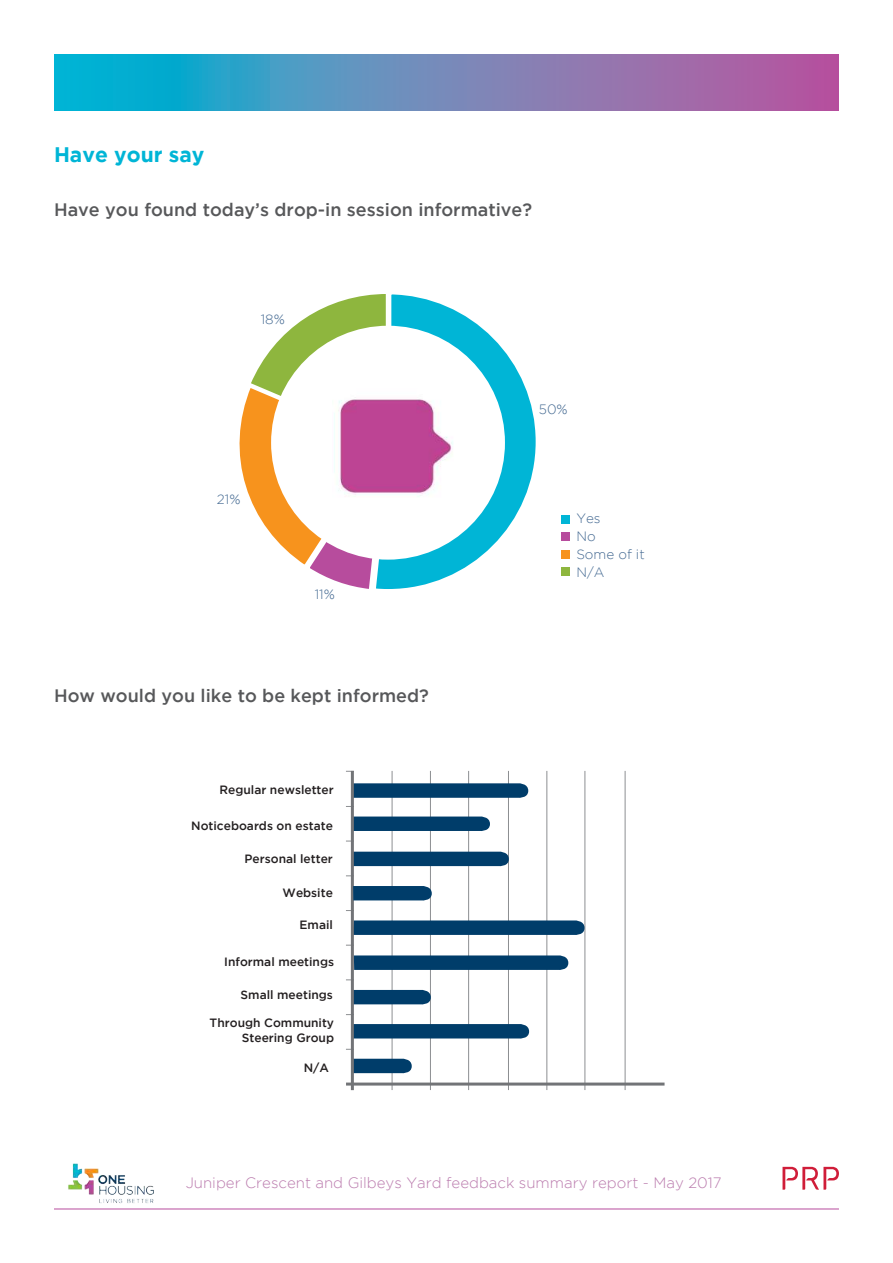
<style>
.page{position:relative;width:893px;height:1263px;background:#fff}
.page>*{position:absolute;margin:0;border:0;box-sizing:border-box;transform-origin:0 0}
.t1{font:700 21px "Gotham";color:#00b5d6}
.t2{font:500 18px "Gotham";color:#57585a}
.t3{font:300 15px "Gotham";color:#bb7cae}
.t4{font:300 13.5px/18px "Gotham";color:#466b93}
.t5{font:500 12px/14.4px "Gotham";color:#231f20;text-align:right}
</style>
<div class="page">
<hr style="left:54px;top:1208px;width:785px;height:1px;background:#b74c9d">
<img style="left:54px;top:1164px;width:114px;height:45px">
<svg style="left:782px;top:1167px;width:57px;height:23px"></svg>
<svg style="left:54px;top:54px;width:785px;height:57px;background:#6687b9"></svg>
<svg style="left:239px;top:294px;width:132px;height:295px"></svg>
<svg style="left:371px;top:294px;width:165px;height:295px"></svg>
<div style="left:562px;top:515px;width:8px;height:8px;background:#00b5d6"></div>
<div style="left:562px;top:532px;width:8px;height:9px;background:#b74c9d"></div>
<div style="left:562px;top:550px;width:8px;height:8px;background:#f7931d"></div>
<div style="left:562px;top:567px;width:8px;height:8px;background:#8eb63e"></div>
<hr style="left:392px;top:771px;width:1px;height:319px;background:#8d8f92">
<hr style="left:430px;top:771px;width:1px;height:319px;background:#8d8f92">
<hr style="left:468px;top:771px;width:1px;height:319px;background:#8d8f92">
<hr style="left:508px;top:771px;width:1px;height:319px;background:#8d8f92">
<hr style="left:546px;top:771px;width:1px;height:319px;background:#8d8f92">
<hr style="left:584px;top:771px;width:1px;height:319px;background:#8d8f92">
<hr style="left:625px;top:771px;width:1px;height:319px;background:#8d8f92">
<hr style="left:346px;top:1082px;width:318px;height:3px;background:#727477">
<svg style="left:354px;top:920px;width:230px;height:15px;background:#0a4570"></svg>
<svg style="left:354px;top:1059px;width:58px;height:14px"></svg>
<svg style="left:354px;top:1024px;width:175px;height:15px;background:#0b4570"></svg>
<svg style="left:354px;top:990px;width:77px;height:15px"></svg>
<div style="left:354px;top:852px;width:155px;height:14px;background:#003d6a"></div>
<svg style="left:354px;top:816px;width:136px;height:15px;background:#0c4671"></svg>
<svg style="left:354px;top:783px;width:174px;height:15px;background:#0b4570"></svg>
<hr style="left:351px;top:771px;width:3px;height:319px;background:#727477">
<svg style="left:354px;top:955px;width:214px;height:15px;background:#0b4570"></svg>
<svg style="left:353px;top:886px;width:79px;height:15px"></svg>
<div style="left:271px;top:326px;width:234px;height:234px;background:#fff;border-radius:50%"></div>
<img style="left:334px;top:399px;width:119px;height:98px">
<h1 class="t1" style="left:54px;top:142px;width:152px">Have your say</h1>
<h2 class="t2" style="left:54px;top:199px;width:480px">Have you found today’s drop-in session informative?</h2>
<p class="t4" style="left:261px;top:310px;width:26px">18%</p>
<p class="t4" style="left:217px;top:490px;width:25px">21%</p>
<p class="t4" style="left:315px;top:585px;width:22px">11%</p>
<h2 class="t2" style="left:54px;top:685px;width:376px">How would you like to be kept informed?</h2>
<p class="t5" style="left:220px;top:782px;width:116px">Regular newsletter</p>
<p class="t5" style="left:191px;top:818px;width:143px">Noticeboards on estate</p>
<p class="t5" style="left:245px;top:851px;width:90px">Personal letter</p>
<p class="t5" style="left:283px;top:885px;width:52px">Website</p>
<p class="t5" style="left:300px;top:917px;width:35px">Email</p>
<p class="t5" style="left:224px;top:955px;width:111px">Informal meetings</p>
<p class="t5" style="left:241px;top:987px;width:94px">Small meetings</p>
<p class="t5" style="left:210px;top:1015px;width:126px">Through Community<br>Steering Group</p>
<p class="t5" style="left:304px;top:1060px;width:27px">N/A</p>
<p class="t4" style="left:539px;top:400px;width:30px">50%</p>
<p class="t4" style="left:576px;top:509px;width:70px">Yes<br>No<br>Some of it<br>N/A</p>
<p class="t3" style="left:186px;top:1174px;width:538px">Juniper Crescent and Gilbeys Yard feedback summary report - May 2017</p>
</div>
